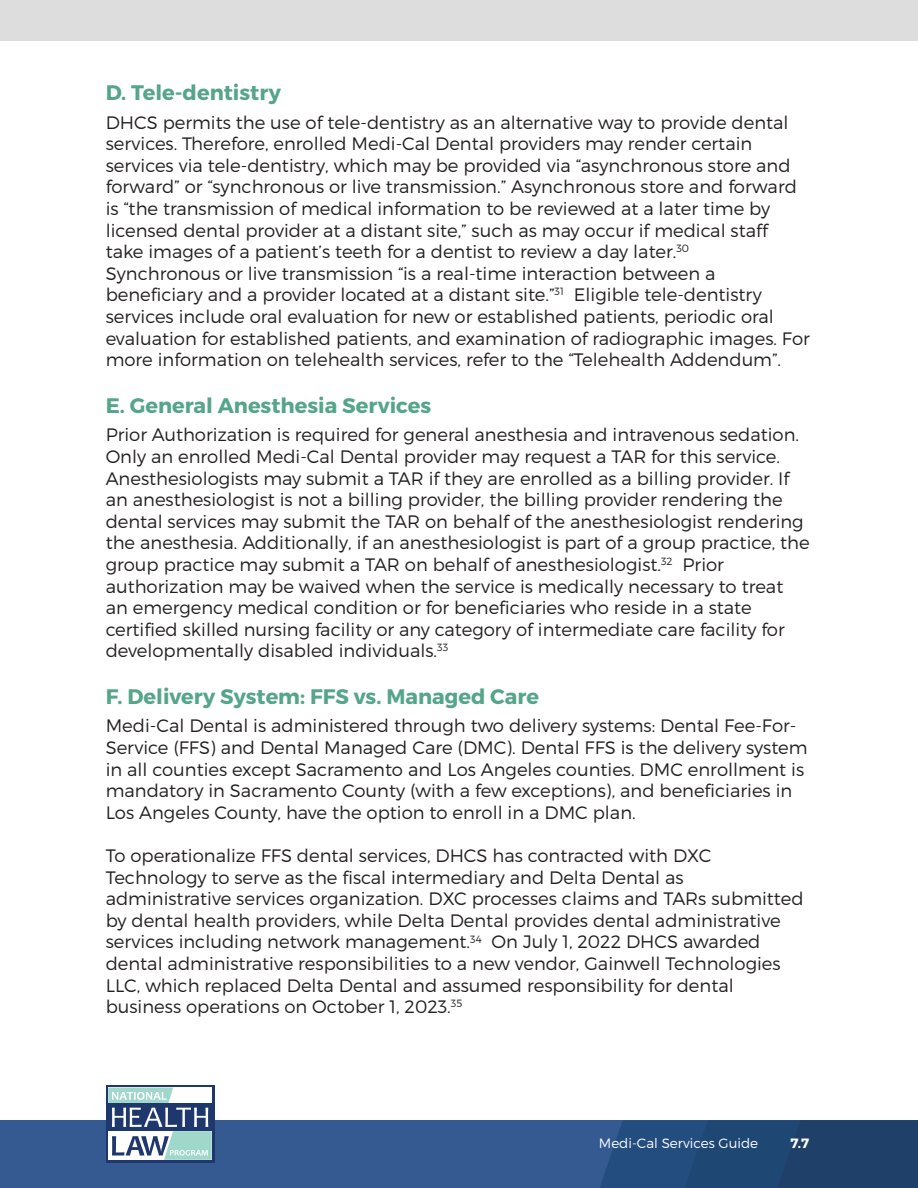
<style>
.page{position:relative;width:918px;height:1188px;background:#fff}
.page>*{position:absolute;margin:0;border:0;box-sizing:border-box;transform-origin:0 0}
.t1{font:700 21px "Montserrat";color:#55a58b}
.t2{font:300 18px/21.6px "Montserrat";color:#231f20}
.t3{font:300 13.5px "Montserrat";color:#fff}
.t4{font:700 13.5px "Montserrat";color:#fff}
</style>
<div class="page">
<div style="left:0;top:1120px;width:918px;height:68px;background:#355a91"></div>
<svg style="left:600px;top:1120px;width:318px;height:68px;background:#214673"></svg>
<svg style="left:106px;top:1085px;width:109px;height:78px"></svg>
<svg style="left:108px;top:1088px;width:104px;height:72px;background:#91a8ba"></svg>
<div style="left:0;top:0;width:918px;height:40px;background:#ddd"></div>
<p class="t1" style="left:106px;top:80px;width:177px">D. Tele-dentistry</p>
<p class="t2" style="left:106px;top:111px;width:706px">DHCS permits the use of tele-dentistry as an alternative way to provide dental services. Therefore, enrolled Medi-Cal Dental providers may render certain services via tele-dentistry, which may be provided via “asynchronous store and forward” or “synchronous or live transmission.” Asynchronous store and forward is “the transmission of medical information to be reviewed at a later time by licensed dental provider at a distant site,” such as may occur if medical staff take images of a patient’s teeth for a dentist to review a day later.<sup>30<br></sup>Synchronous or live transmission “is a real-time interaction between a beneficiary and a provider located at a distant site.”<sup>31</sup> Eligible tele-dentistry services include oral evaluation for new or established patients, periodic oral evaluation for established patients, and examination of radiographic images. For more information on telehealth services, refer to the “Telehealth Addendum”.</p>
<p class="t1" style="left:106px;top:393px;width:327px">E. General Anesthesia Services</p>
<p class="t2" style="left:106px;top:424px;width:706px">Prior Authorization is required for general anesthesia and intravenous sedation.<br>Only an enrolled Medi-Cal Dental provider may request a TAR for this service.<br>Anesthesiologists may submit a TAR if they are enrolled as a billing provider. If an anesthesiologist is not a billing provider, the billing provider rendering the dental services may submit the TAR on behalf of the anesthesiologist rendering the anesthesia. Additionally, if an anesthesiologist is part of a group practice, the group practice may submit a TAR on behalf of anesthesiologist.<sup>32</sup> Prior authorization may be waived when the service is medically necessary to treat an emergency medical condition or for beneficiaries who reside in a state certified skilled nursing facility or any category of intermediate care facility for developmentally disabled individuals.<sup>33</sup></p>
<p class="t1" style="left:106px;top:684px;width:435px">F. Delivery System: FFS vs. Managed Care</p>
<p class="t2" style="left:106px;top:715px;width:703px">Medi-Cal Dental is administered through two delivery systems: Dental Fee-For-Service (FFS) and Dental Managed Care (DMC). Dental FFS is the delivery system in all counties except Sacramento and Los Angeles counties. DMC enrollment is mandatory in Sacramento County (with a few exceptions), and beneficiaries in Los Angeles County, have the option to enroll in a DMC plan.</p>
<p class="t2" style="left:106px;top:845px;width:699px">To operationalize FFS dental services, DHCS has contracted with DXC Technology to serve as the fiscal intermediary and Delta Dental as administrative services organization. DXC processes claims and TARs submitted by dental health providers, while Delta Dental provides dental administrative services including network management.<sup>34</sup> On July 1, 2022 DHCS awarded dental administrative responsibilities to a new vendor, Gainwell Technologies LLC, which replaced Delta Dental and assumed responsibility for dental business operations on October 1, 2023.<sup>35</sup></p>
<p class="t3" style="left:599px;top:1135px;width:161px">Medi-Cal Services Guide</p>
<p class="t4" style="left:790px;top:1135px;width:20px">7.7</p>
</div>
